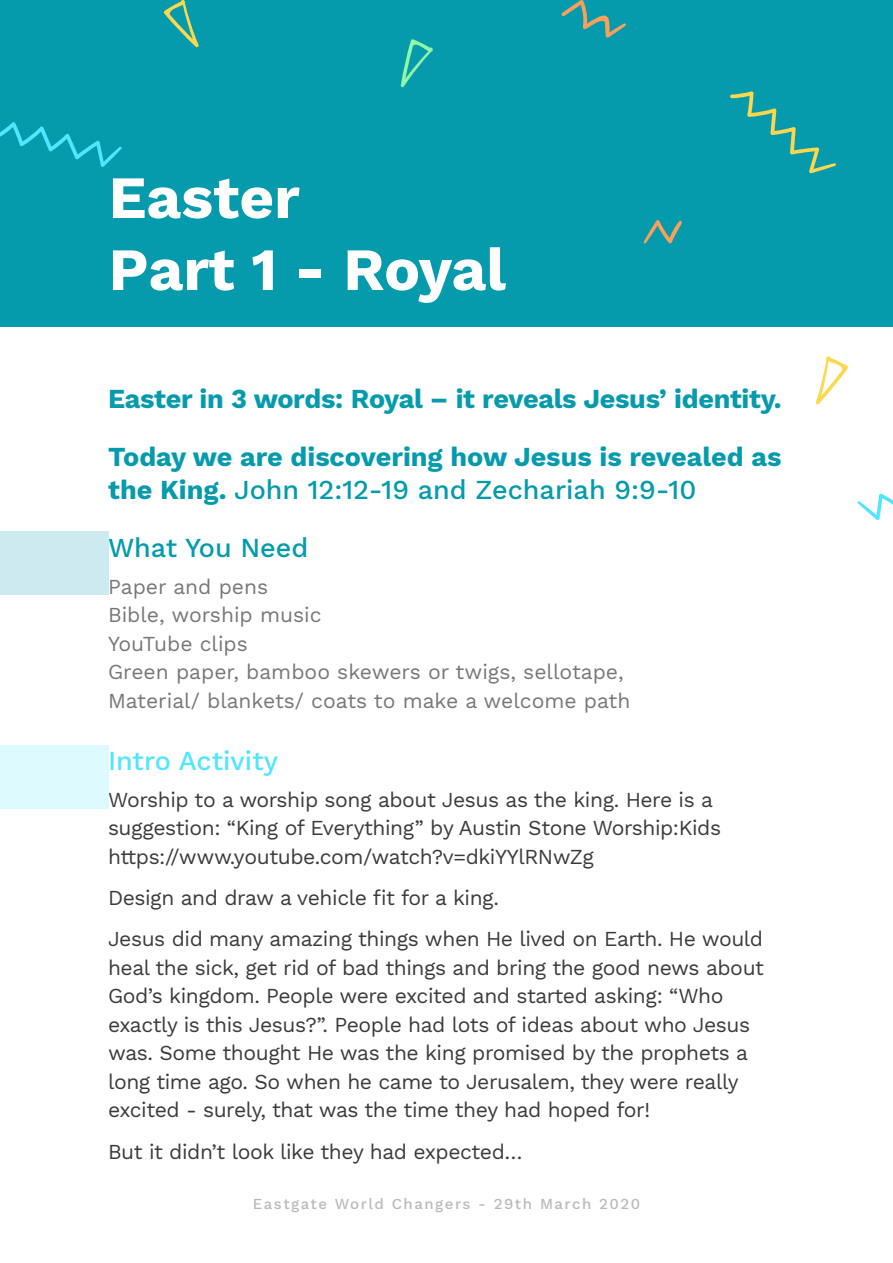
<style>
.page{position:relative;width:893px;height:1263px;background:#fff}
.page>*{position:absolute;margin:0;border:0;box-sizing:border-box;transform-origin:0 0}
.Header_Style{font:700 60px/72px "Work Sans";color:#fff}
.Title_Style{font:700 27px/32.4px "Work Sans";letter-spacing:-.01em;color:#069bac}
.Title_style_2{font:500 27px "Work Sans";color:#51e5ff}
.Title_style_2-2{font:500 27px "Work Sans";color:#059bac}
.t1{font:21px/28.5px "Work Sans";letter-spacing:-.02em;color:#3b3b3b}
.t2{font:21px/28.5px "Work Sans";color:#777}
.t3{font:500 15px "Work Sans";letter-spacing:.1em;color:#bbb8b9}
.s1{font-weight:500}
</style>
<div class="page">
<div style="left:0;top:0;width:893px;height:327px;background:#069bac"></div>
<svg style="left:561px;top:0;width:65px;height:38px"></svg>
<svg style="left:400px;top:39px;width:33px;height:49px"></svg>
<svg style="left:730px;top:91px;width:106px;height:82px"></svg>
<svg style="left:643px;top:220px;width:39px;height:24px"></svg>
<svg style="left:0;top:122px;width:122px;height:45px"></svg>
<svg style="left:164px;top:0;width:35px;height:48px"></svg>
<svg style="left:857px;top:493px;width:36px;height:27px"></svg>
<svg style="left:815px;top:356px;width:33px;height:49px"></svg>
<div style="left:0;top:531px;width:108px;height:64px;background:#cdebee"></div>
<div style="left:0;top:745px;width:108px;height:63px;background:#dcfaff"></div>
<p class="Header_Style" style="left:109px;top:159px;width:399px">Easter<br>Part 1 - Royal</p>
<p class="Title_Style" style="left:108px;top:382px;width:675px">Easter in 3 words: Royal – it reveals Jesus’ identity.</p>
<p class="Title_Style" style="left:108px;top:440px;width:675px">Today we are discovering how Jesus is revealed as the King. <span class="s1">John 12:12-19 and Zechariah 9:9-10</span></p>
<p class="Title_style_2-2" style="left:108px;top:527px;width:202px">What You Need</p>
<p class="t2" style="left:108px;top:573px;width:524px">Paper and pens<br>Bible, worship music<br>YouTube clips<br>Green paper, bamboo skewers or twigs, sellotape,<br>Material/ blankets/ coats to make a welcome path</p>
<p class="Title_style_2" style="left:108px;top:740px;width:172px">Intro Activity</p>
<p class="t1" style="left:108px;top:786px;width:615px">Worship to a worship song about Jesus as the king. Here is a suggestion: “King of Everything” by Austin Stone Worship:Kids https://www.youtube.com/watch?v=dkiYYlRNwZg</p>
<p class="t1" style="left:108px;top:885px;width:392px">Design and draw a vehicle fit for a king.</p>
<p class="t1" style="left:108px;top:926px;width:657px">Jesus did many amazing things when He lived on Earth. He would heal the sick, get rid of bad things and bring the good news about God’s kingdom. People were excited and started asking: “Who exactly is this Jesus?”. People had lots of ideas about who Jesus was. Some thought He was the king promised by the prophets a long time ago. So when he came to Jerusalem, they were really excited - surely, that was the time they had hoped for!</p>
<p class="t1" style="left:108px;top:1138px;width:416px">But it didn’t look like they had expected…</p>
<p class="t3" style="left:253px;top:1192px;width:389px">Eastgate World Changers - 29th March 2020</p>
</div>
